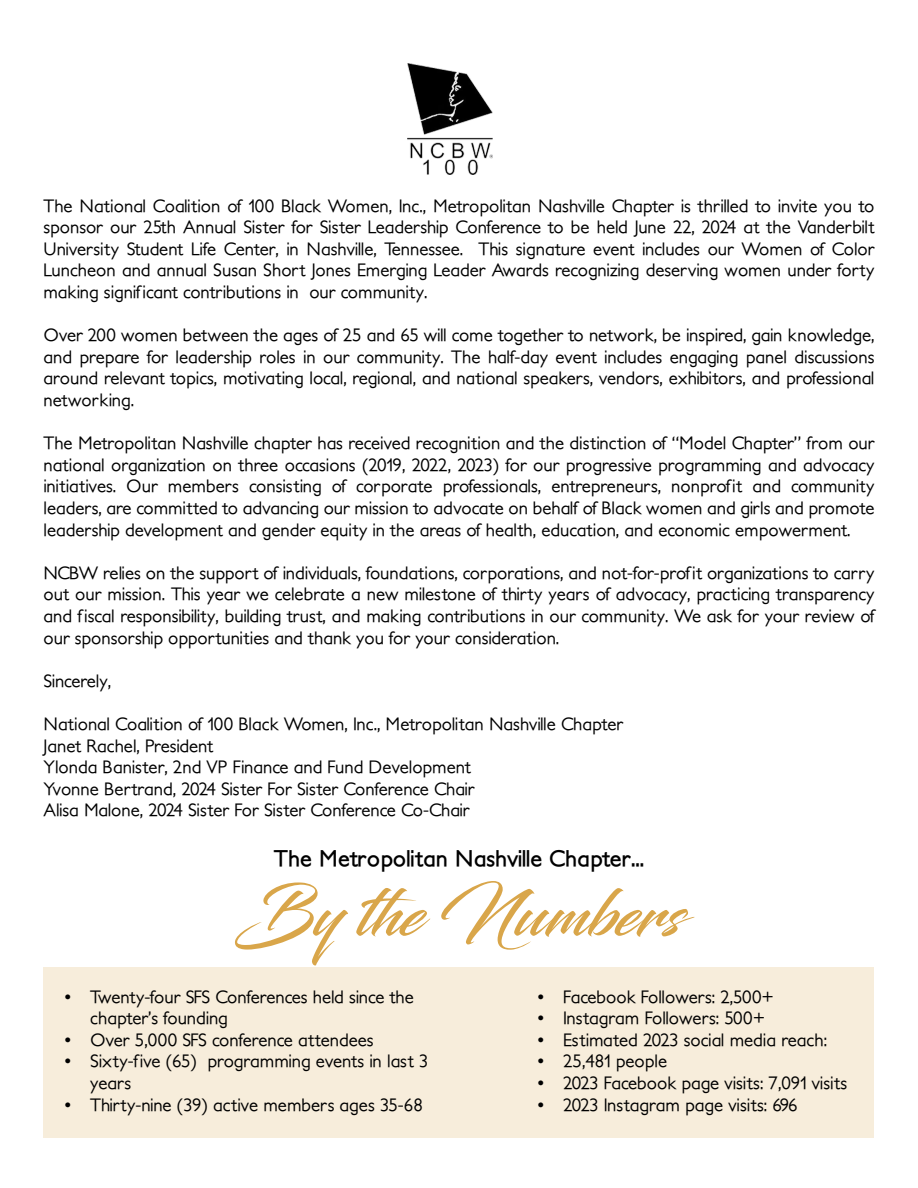
<style>
.page{position:relative;width:918px;height:1188px;background:#fff}
.page>*{position:absolute;margin:0;border:0;box-sizing:border-box;transform-origin:0 0}
.t1{font:64.5px "Blacksword";color:#d9a64a}
.t2{font:700 22.5px "Petita";color:#000}
.t3{font:500 18px/21.6px "Petita";color:#000;text-align:justify}
</style>
<div class="page">
<div style="left:44px;top:967px;width:830px;height:171px;background:#f7eddb"></div>
<img style="left:408px;top:63px;width:84px;height:111px">
<p class="t3" style="left:44px;top:195px;width:833px">The National Coalition of 100 Black Women, Inc., Metropolitan Nashville Chapter is thrilled to invite you to sponsor our 25th Annual Sister for Sister Leadership Conference to be held June 22, 2024 at the Vanderbilt University Student Life Center, in Nashville, Tennessee. This signature event includes our Women of Color Luncheon and annual Susan Short Jones Emerging Leader Awards recognizing deserving women under forty making significant contributions in our community.</p>
<p class="t3" style="left:44px;top:325px;width:833px">Over 200 women between the ages of 25 and 65 will come together to network, be inspired, gain knowledge, and prepare for leadership roles in our community. The half-day event includes engaging panel discussions around relevant topics, motivating local, regional, and national speakers, vendors, exhibitors, and professional networking.</p>
<p class="t3" style="left:44px;top:433px;width:833px">The Metropolitan Nashville chapter has received recognition and the distinction of “Model Chapter” from our national organization on three occasions (2019, 2022, 2023) for our progressive programming and advocacy initiatives. Our members consisting of corporate professionals, entrepreneurs, nonprofit and community leaders, are committed to advancing our mission to advocate on behalf of Black women and girls and promote leadership development and gender equity in the areas of health, education, and economic empowerment.</p>
<p class="t3" style="left:44px;top:562px;width:833px">NCBW relies on the support of individuals, foundations, corporations, and not-for-profit organizations to carry out our mission. This year we celebrate a new milestone of thirty years of advocacy, practicing transparency and fiscal responsibility, building trust, and making contributions in our community. We ask for your review of our sponsorship opportunities and thank you for your consideration.</p>
<p class="t3" style="left:44px;top:670px;width:69px">Sincerely,</p>
<p class="t3" style="left:44px;top:713px;width:581px;text-align:left">National Coalition of 100 Black Women, Inc., Metropolitan Nashville Chapter Janet Rachel, President<br>Ylonda Banister, 2nd VP Finance and Fund Development<br>Yvonne Bertrand, 2024 Sister For Sister Conference Chair<br>Alisa Malone, 2024 Sister For Sister Conference Co-Chair</p>
<p class="t2" style="left:274px;top:845px;width:372px">The Metropolitan Nashville Chapter...</p>
<h1 class="t1" style="left:235px;top:875px;width:449px">By the Numbers</h1>
<p class="t3" style="left:90px;top:986px;width:325px;text-indent:-27px">• Twenty-four SFS Conferences held since the chapter’s founding</p>
<p class="t3" style="left:63px;top:1029px;width:312px">• Over 5,000 SFS conference attendees</p>
<p class="t3" style="left:90px;top:1051px;width:340px;text-indent:-27px">• Sixty-five (65) programming events in last 3 years</p>
<p class="t3" style="left:63px;top:1094px;width:361px">• Thirty-nine (39) active members ages 35-68</p>
<p class="t3" style="left:536px;top:986px;width:239px">• Facebook Followers: 2,500+</p>
<p class="t3" style="left:536px;top:1008px;width:231px">• Instagram Followers: 500+</p>
<p class="t3" style="left:536px;top:1029px;width:292px">• Estimated 2023 social media reach:</p>
<p class="t3" style="left:536px;top:1051px;width:132px">• 25,481 people</p>
<p class="t3" style="left:536px;top:1072px;width:313px">• 2023 Facebook page visits: 7,091 visits</p>
<p class="t3" style="left:536px;top:1094px;width:263px">• 2023 Instagram page visits: 696</p>
</div>
